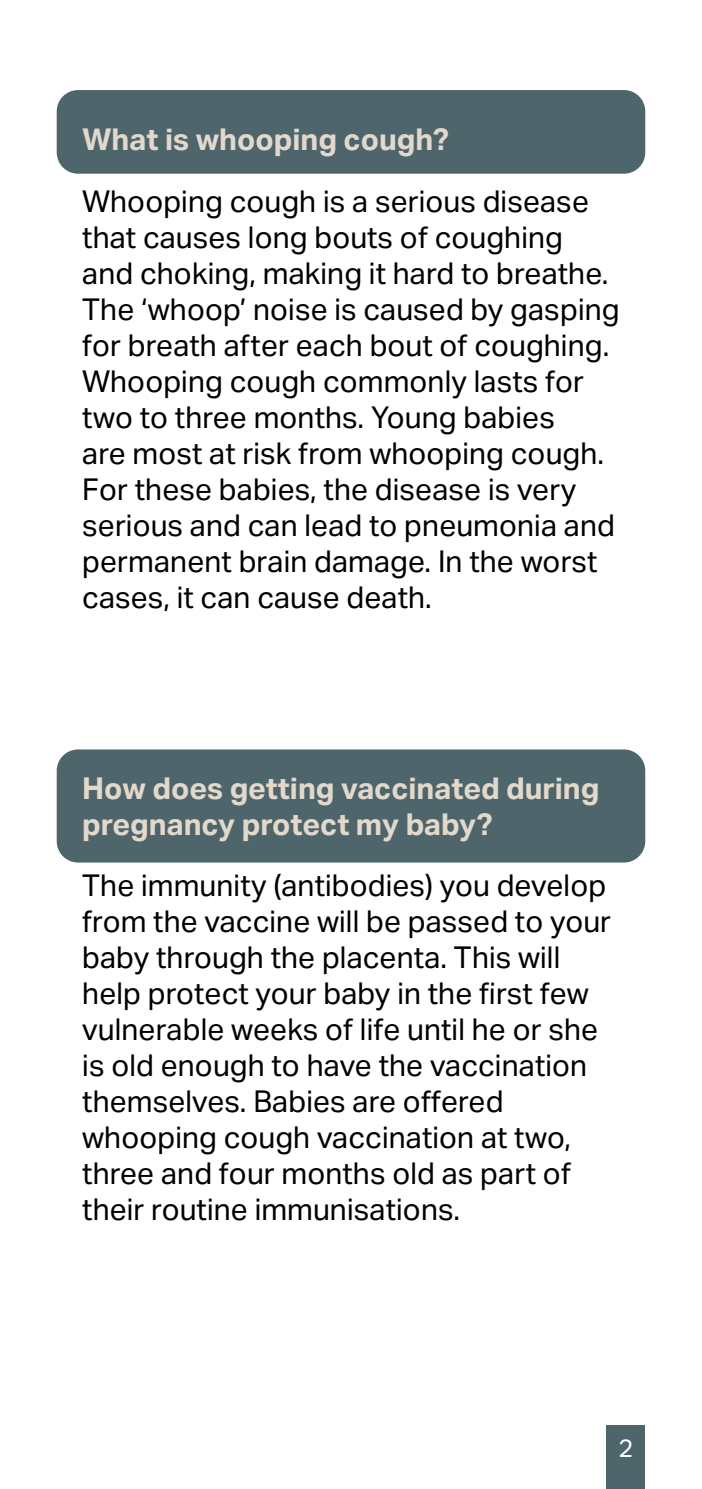
<style>
.page{position:relative;width:702px;height:1489px;background:#fff}
.page>*{position:absolute;margin:0;border:0;box-sizing:border-box;transform-origin:0 0}
.t1{font:30px/36px "Aktiv Grotesk";color:#000}
.t2{font:700 30px/36px "Aktiv Grotesk";color:#e2d8cc}
.t3{font:25px "Aktiv Grotesk";color:#fff}
</style>
<div class="page">
<div style="left:57px;top:90px;width:588px;height:84px;background:#4d656b;border-radius:21px"></div>
<div style="left:57px;top:749px;width:588px;height:113px;background:#4d656b;border-radius:21px"></div>
<div style="left:606px;top:1424px;width:39px;height:64px;background:#4d656b"></div>
<p class="t2" style="left:82px;top:122px;width:368px">What is whooping cough?</p>
<p class="t1" style="left:82px;top:183px;width:539px">Whooping cough is a serious disease that causes long bouts of coughing and choking, making it hard to breathe.<br>The ‘whoop’ noise is caused by gasping for breath after each bout of coughing.<br>Whooping cough commonly lasts for two to three months. Young babies<br>are most at risk from whooping cough.<br>For these babies, the disease is very serious and can lead to pneumonia and permanent brain damage. In the worst cases, it can cause death.</p>
<p class="t2" style="left:82px;top:770px;width:518px">How does getting vaccinated during pregnancy protect my baby?</p>
<p class="t1" style="left:82px;top:867px;width:530px">The immunity (antibodies) you develop from the vaccine will be passed to your baby through the placenta. This will help protect your baby in the first few vulnerable weeks of life until he or she is old enough to have the vaccination themselves. Babies are offered whooping cough vaccination at two, three and four months old as part of their routine immunisations.</p>
<p class="t3" style="left:618px;top:1433px;width:16px">2</p>
</div>
